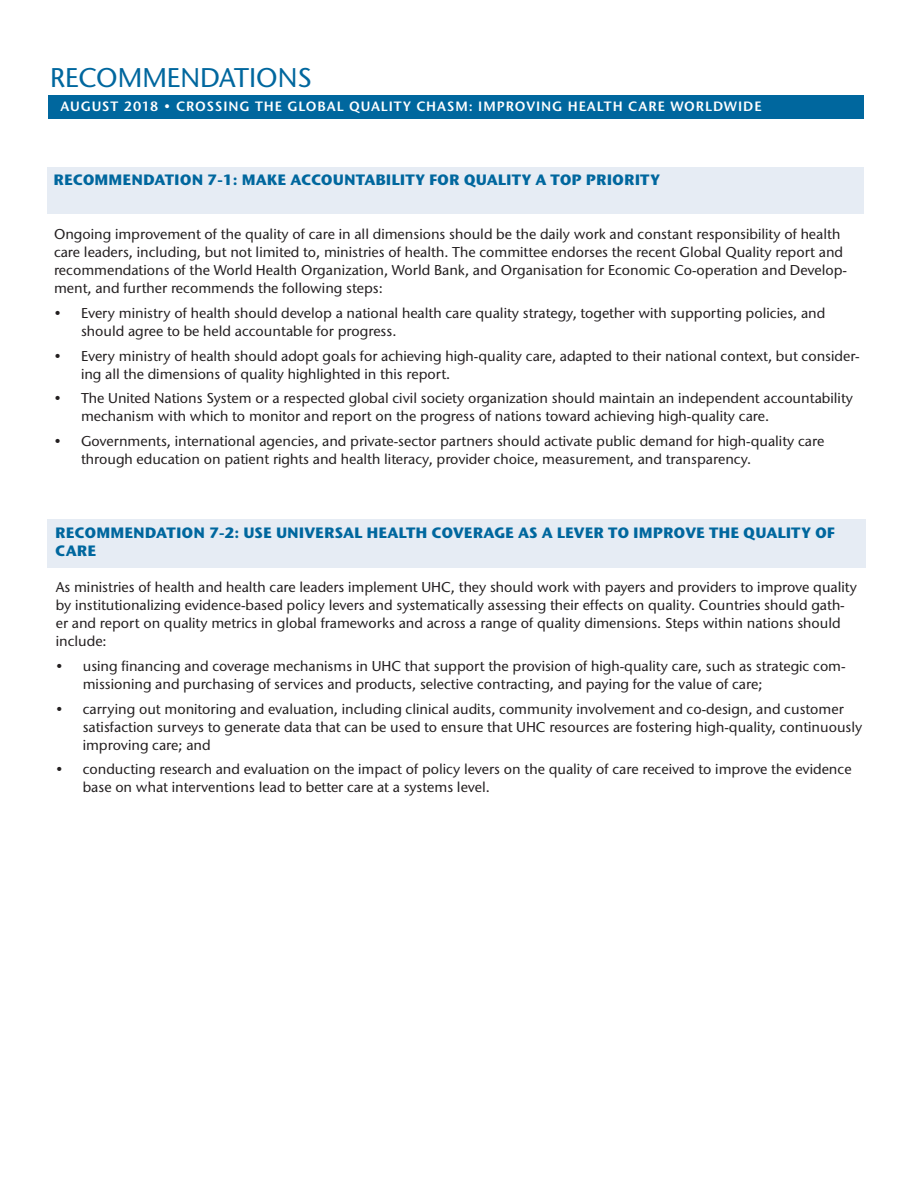
<style>
.page{position:relative;width:918px;height:1188px;background:#fff}
.page>*{position:absolute;margin:0;border:0;box-sizing:border-box;transform-origin:0 0}
.t1{font:500 27px "Stone Sans ITC Std";color:#00679e}
.t2{font:700 15px/18px "Stone Sans ITC Std";color:#00679e}
.BULLETS{font:500 14.25px/18px "Stone Sans ITC Std";color:#231f20}
.t3{font:600 13.5px "Stone Sans ITC Pro";letter-spacing:.07em;color:#fff}
</style>
<div class="page">
<div style="left:48px;top:95px;width:816px;height:23px;background:#00679e"></div>
<div style="left:47px;top:167px;width:817px;height:46px;background:#e6ecf4"></div>
<div style="left:48px;top:520px;width:818px;height:48px;background:#e6ecf4"></div>
<p class="t1" style="left:50px;top:61px;width:263px">RECOMMENDATIONS</p>
<p class="t3" style="left:61px;top:98px;width:703px">AUGUST 2018 • CROSSING THE GLOBAL QUALITY CHASM: IMPROVING HEALTH CARE WORLDWIDE</p>
<p class="t2" style="left:53px;top:171px;width:608px">RECOMMENDATION 7-1: MAKE ACCOUNTABILITY FOR QUALITY A TOP PRIORITY</p>
<p class="BULLETS" style="left:54px;top:225px;width:795px">Ongoing improvement of the quality of care in all dimensions should be the daily work and constant responsibility of health care leaders, including, but not limited to, ministries of health. The committee endorses the recent Global Quality report and recommendations of the World Health Organization, World Bank, and Organisation for Economic Co-operation and Develop&shy;ment, and further recommends the following steps:</p>
<p class="BULLETS" style="left:81px;top:304px;width:746px;text-indent:-27px">• Every ministry of health should develop a national health care quality strategy, together with supporting policies, and should agree to be held accountable for progress.</p>
<p class="BULLETS" style="left:81px;top:346px;width:780px;text-indent:-27px">• Every ministry of health should adopt goals for achieving high-quality care, adapted to their national context, but consider&shy;ing all the dimensions of quality highlighted in this report.</p>
<p class="BULLETS" style="left:81px;top:389px;width:774px;text-indent:-27px">• The United Nations System or a respected global civil society organization should maintain an independent accountability mechanism with which to monitor and report on the progress of nations toward achieving high-quality care.</p>
<p class="BULLETS" style="left:81px;top:432px;width:745px;text-indent:-27px">• Governments, international agencies, and private-sector partners should activate public demand for high-quality care through education on patient rights and health literacy, provider choice, measurement, and transparency.</p>
<p class="t2" style="left:55px;top:524px;width:781px">RECOMMENDATION 7-2: USE UNIVERSAL HEALTH COVERAGE AS A LEVER TO IMPROVE THE QUALITY OF<br>CARE</p>
<p class="BULLETS" style="left:56px;top:578px;width:803px">As ministries of health and health care leaders implement UHC, they should work with payers and providers to improve quality by institutionalizing evidence-based policy levers and systematically assessing their effects on quality. Countries should gath&shy;er and report on quality metrics in global frameworks and across a range of quality dimensions. Steps within nations should include:</p>
<p class="BULLETS" style="left:83px;top:657px;width:764px;text-indent:-27px">• using financing and coverage mechanisms in UHC that support the provision of high-quality care, such as strategic com&shy;missioning and purchasing of services and products, selective contracting, and paying for the value of care;</p>
<p class="BULLETS" style="left:83px;top:700px;width:781px;text-indent:-27px">• carrying out monitoring and evaluation, including clinical audits, community involvement and co-design, and customer satisfaction surveys to generate data that can be used to ensure that UHC resources are fostering high-quality, continuously improving care; and</p>
<p class="BULLETS" style="left:83px;top:760px;width:770px;text-indent:-27px">• conducting research and evaluation on the impact of policy levers on the quality of care received to improve the evidence base on what interventions lead to better care at a systems level.</p>
</div>
